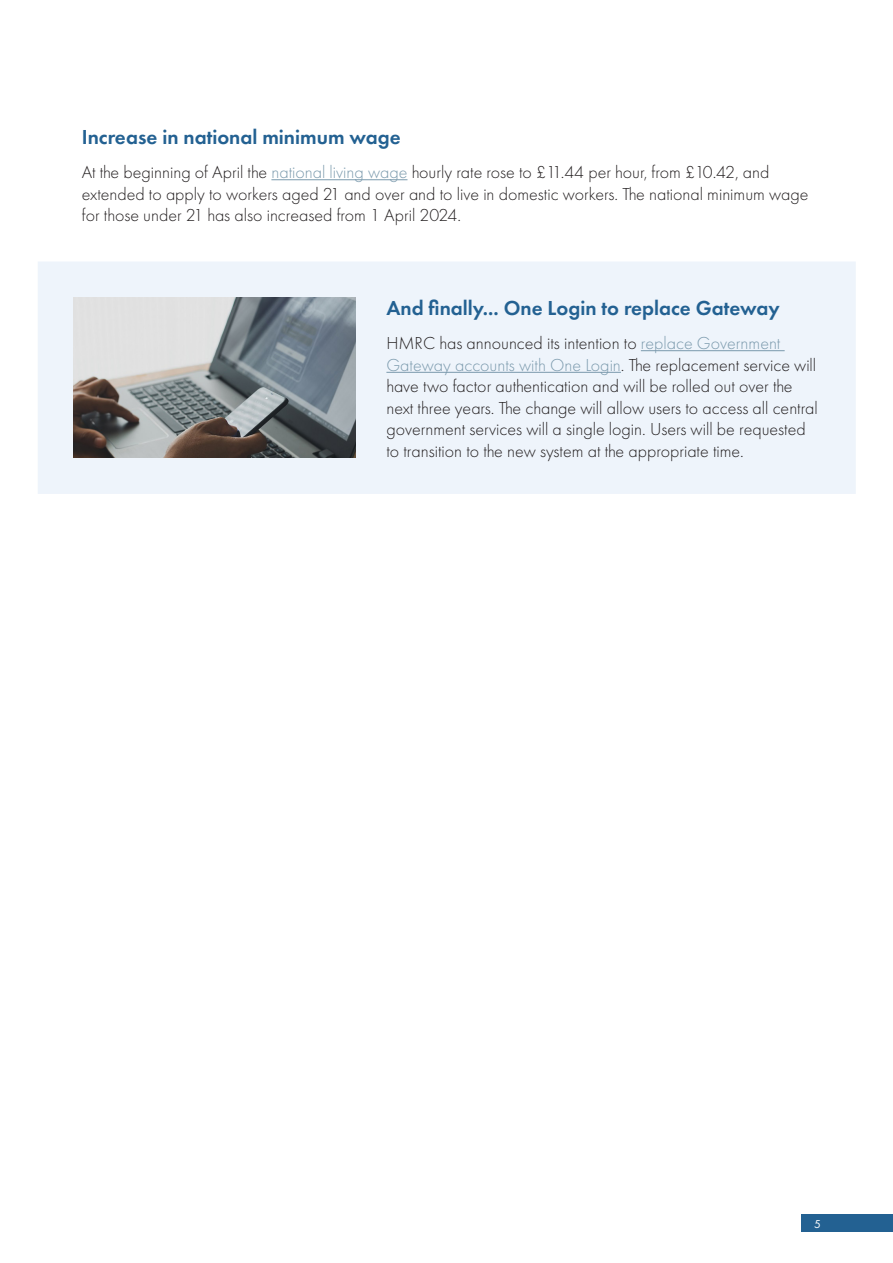
<style>
.page{position:relative;width:893px;height:1263px;background:#fff}
.page>*{position:absolute;margin:0;border:0;box-sizing:border-box;transform-origin:0 0}
.Article_title{font:600 21px "Futura PT";color:#236192}
.Body_copy{font:300 18px/21.6px "Futura PT";color:#231f20}
.t1{font:12px "Futura PT";color:#fff}
.s1{color:#7a99ac}
</style>
<div class="page">
<div style="left:801px;top:1215px;width:92px;height:17px;background:#236192"></div>
<div style="left:38px;top:262px;width:818px;height:232px;background:#eef4fb"></div>
<img style="left:74px;top:298px;width:282px;height:160px">
<hr style="left:641px;top:350px;width:144px;height:1px;background:#7a99ac">
<hr style="left:386px;top:372px;width:235px;height:1px;background:#7a99ac">
<hr style="left:271px;top:179px;width:136px;height:1px;background:#7a99ac">
<p class="Article_title" style="left:82px;top:123px;width:320px">Increase in national minimum wage</p>
<p class="Body_copy" style="left:82px;top:161px;width:728px">At the beginning of April the <span class="s1">national living wage</span> hourly rate rose to £11.44 per hour, from £10.42, and extended to apply to workers aged 21 and over and to live in domestic workers. The national minimum wage for those under 21 has also increased from 1 April 2024.</p>
<p class="Article_title" style="left:386px;top:294px;width:395px">And finally... One Login to replace Gateway</p>
<p class="Body_copy" style="left:386px;top:332px;width:433px">HMRC has announced its intention to <span class="s1">replace Government Gateway accounts with One Login</span>. The replacement service will have two factor authentication and will be rolled out over the next three years. The change will allow users to access all central government services will a single login. Users will be requested to transition to the new system at the appropriate time.</p>
<p class="t1" style="left:814px;top:1217px;width:8px">5</p>
</div>
